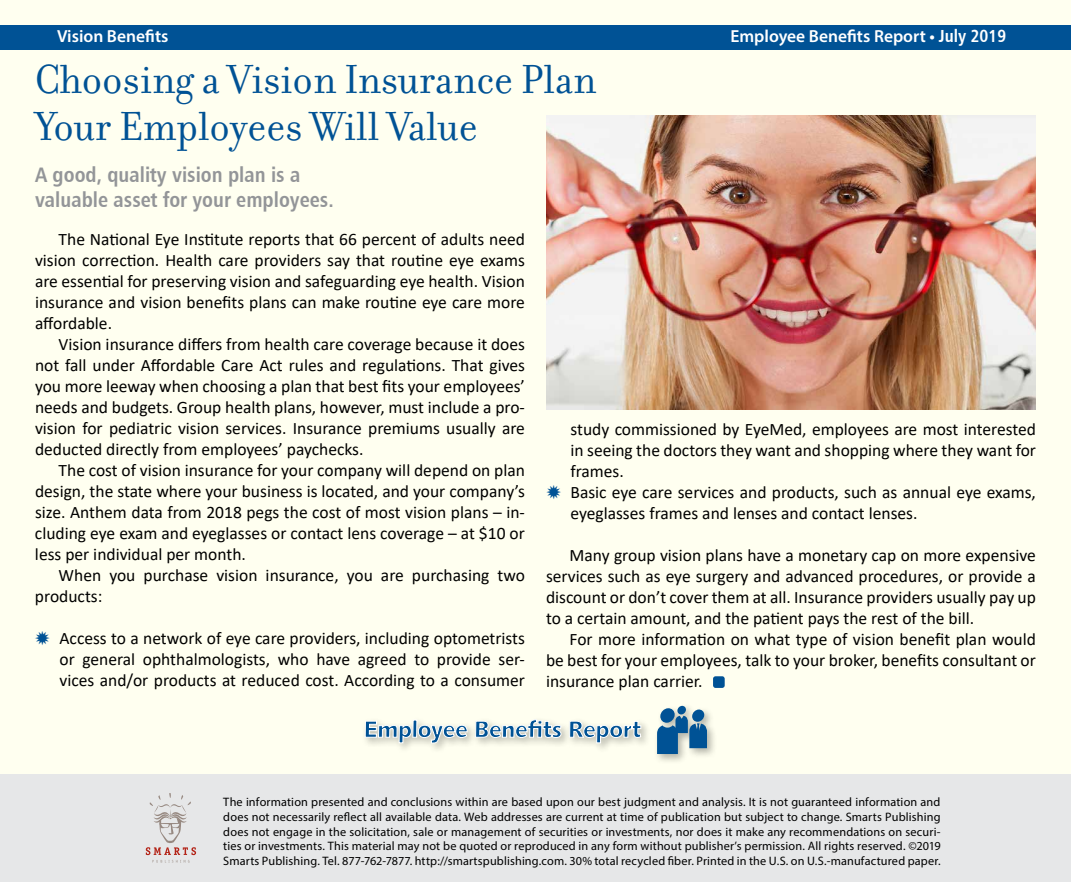
<style>
.page{position:relative;width:1071px;height:882px;background:#fff}
.page>*{position:absolute;margin:0;border:0;box-sizing:border-box;transform-origin:0 0}
.t1{font:43.75px/47.2px "Filosofia";color:#005295}
.t2{font:21px/25.2px "Humanist 777 BT Bold Condensed B";color:#939598}
.t3{font:17.5px/21px "Calibri";color:#000;text-align:justify}
.t4{font:600 17.5px "Myriad Pro";color:#fff}
.t5{font:12.25px/14.7px "Myriad Pro";letter-spacing:.01em;color:#000;text-align:justify}
.s1{font-family:"Humanist 777 BT Bold Condensed B";font-weight:400}
</style>
<div class="page">
<div style="left:1px;top:1px;width:1070px;height:881px;background:#fffff0"></div>
<div style="left:0;top:25px;width:1071px;height:24px;background:#005295"></div>
<div style="left:0;top:775px;width:1071px;height:107px;background:#e6e7e8"></div>
<svg style="left:146px;top:793px;width:50px;height:70px"></svg>
<img style="left:546px;top:115px;width:490px;height:295px">
<svg style="left:365px;top:719px;width:277px;height:25px"></svg>
<div style="left:654px;top:703px;width:63px;height:62px;background:#000;opacity:.3"></div>
<div style="left:660px;top:708px;width:15px;height:15px;background:#005295;border-radius:50%"></div>
<div style="left:677px;top:706px;width:9px;height:9px;background:#005295;border-radius:50%"></div>
<div style="left:692px;top:709px;width:12px;height:13px;background:#005295;border-radius:50%"></div>
<svg style="left:657px;top:716px;width:50px;height:38px;background:#497fa8"></svg>
<div style="left:713px;top:676px;width:12px;height:12px;background:#005295;border-radius:3px"></div>
<p class="t4" style="left:57px;top:25px;width:113px">Vision Benefits</p>
<p class="t4" style="left:730px;top:25px;width:278px">Employee Benefits Report • <span class="s1">July 2019</span></p>
<h1 class="t1" style="left:35px;top:56px;width:563px">Choosing a Vision Insurance Plan<br>Your Employees Will Value</h1>
<p class="t2" style="left:35px;top:162px;width:300px">A good, quality vision plan is a valuable asset for your employees.</p>
<p class="t3" style="left:35px;top:228px;width:492px;text-indent:24px">The National Eye Institute reports that 66 percent of adults need vision correction. Health care providers say that routine eye exams are essential for preserving vision and safeguarding eye health. Vision insurance and vision benefits plans can make routine eye care more affordable.</p>
<p class="t3" style="left:35px;top:333px;width:492px;text-indent:24px">Vision insurance differs from health care coverage because it does not fall under Affordable Care Act rules and regulations. That gives you more leeway when choosing a plan that best fits your employees’ needs and budgets. Group health plans, however, must include a pro&shy;vision for pediatric vision services. Insurance premiums usually are deducted directly from employees’ paychecks.</p>
<p class="t3" style="left:35px;top:459px;width:492px;text-indent:24px">The cost of vision insurance for your company will depend on plan design, the state where your business is located, and your company’s size. Anthem data from 2018 pegs the cost of most vision plans – in&shy;cluding eye exam and eyeglasses or contact lens coverage – at $10 or less per individual per month.</p>
<p class="t3" style="left:35px;top:564px;width:492px;text-indent:24px">When you purchase vision insurance, you are purchasing two products:</p>
<p class="t3" style="left:59px;top:627px;width:467px">Access to a network of eye care providers, including optometrists or general ophthalmologists, who have agreed to provide ser&shy;vices and/or products at reduced cost. According to a consumer</p>
<p class="t3" style="left:570px;top:418px;width:467px;text-align:left">study commissioned by EyeMed, employees are most interested in seeing the doctors they want and shopping where they want for frames.<br>Basic eye care services and products, such as annual eye exams, eyeglasses frames and lenses and contact lenses.</p>
<p class="t3" style="left:546px;top:544px;width:492px;text-indent:24px">Many group vision plans have a monetary cap on more expensive services such as eye surgery and advanced procedures, or provide a discount or don’t cover them at all. Insurance providers usually pay up to a certain amount, and the patient pays the rest of the bill.</p>
<p class="t3" style="left:546px;top:628px;width:491px;text-indent:24px">For more information on what type of vision benefit plan would be best for your employees, talk to your broker, benefits consultant or insurance plan carrier.</p>
<p class="t5" style="left:223px;top:794px;width:719px">The information presented and conclusions within are based upon our best judgment and analysis. It is not guaranteed information and does not necessarily reflect all available data. Web addresses are current at time of publication but subject to change. Smarts Publishing does not engage in the solicitation, sale or management of securities or investments, nor does it make any recommendations on securi&shy;ties or investments. This material may not be quoted or reproduced in any form without publisher’s permission. All rights reserved. ©2019<br>Smarts Publishing. Tel. 877-762-7877. http://smartspublishing.com. 30% total recycled fiber. Printed in the U.S. on U.S.-manufactured paper.</p>
</div>
